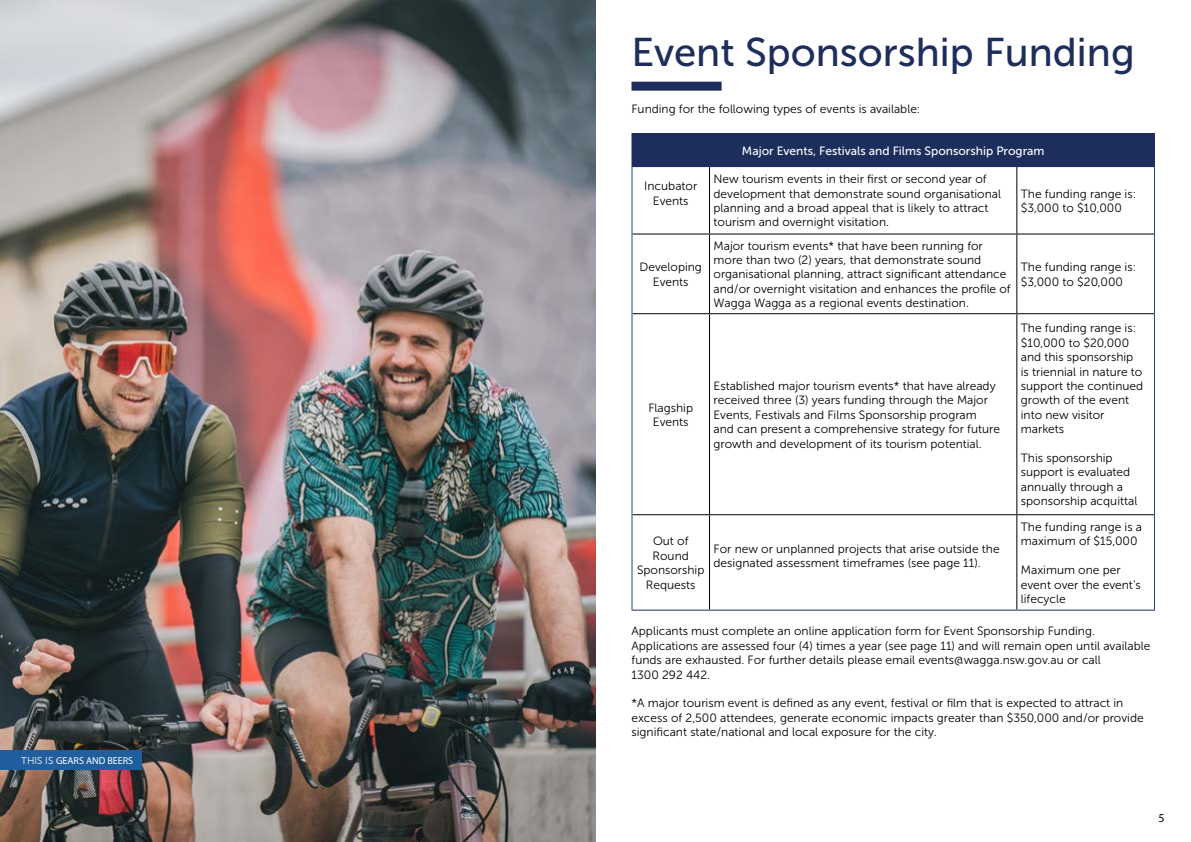
<style>
.page{position:relative;width:1191px;height:842px;background:#fff}
.page>*{position:absolute;margin:0;border:0;box-sizing:border-box;transform-origin:0 0}
.t1{font:40px "Museo Sans 500";color:#1e2e5c}
.t2{font:12px/14.4px "Museo Sans 300";color:#000}
.t3{font:12px "Museo Sans 500";color:#fff}
.t4{font:12px "Myriad Pro";color:#000}
.t5{font:10px "Myriad Pro";color:#fff}
.s1{font-family:"Museo Sans 300"}
</style>
<div class="page">
<div style="left:631px;top:82px;width:90px;height:9px;background:#1e2e5c"></div>
<div style="left:632px;top:134px;width:522px;height:33px;background:#1d2e5c"></div>
<hr style="left:632px;top:234px;width:77px;height:1px;background:#000">
<hr style="left:709px;top:234px;width:307px;height:1px;background:#000">
<hr style="left:1016px;top:234px;width:138px;height:1px;background:#000">
<hr style="left:632px;top:313px;width:77px;height:1px;background:#000">
<hr style="left:709px;top:313px;width:307px;height:1px;background:#000">
<hr style="left:1016px;top:313px;width:138px;height:1px;background:#000">
<hr style="left:632px;top:514px;width:77px;height:1px;background:#000">
<hr style="left:709px;top:514px;width:307px;height:1px;background:#000">
<hr style="left:1016px;top:514px;width:138px;height:1px;background:#000">
<hr style="left:709px;top:167px;width:1px;height:67px;background:#000">
<hr style="left:1016px;top:167px;width:1px;height:67px;background:#000">
<hr style="left:709px;top:235px;width:1px;height:78px;background:#000">
<hr style="left:1016px;top:235px;width:1px;height:78px;background:#000">
<hr style="left:709px;top:314px;width:1px;height:200px;background:#000">
<hr style="left:1016px;top:314px;width:1px;height:200px;background:#000">
<hr style="left:709px;top:515px;width:1px;height:95px;background:#000">
<hr style="left:1016px;top:515px;width:1px;height:95px;background:#000">
<hr style="left:631px;top:167px;width:1px;height:67px;background:#25408f">
<hr style="left:1154px;top:167px;width:1px;height:67px;background:#25408f">
<hr style="left:631px;top:234px;width:1px;height:80px;background:#25408f">
<hr style="left:1154px;top:234px;width:1px;height:80px;background:#25408f">
<hr style="left:631px;top:314px;width:1px;height:201px;background:#25408f">
<hr style="left:1154px;top:314px;width:1px;height:201px;background:#25408f">
<hr style="left:631px;top:515px;width:1px;height:95px;background:#25408f">
<hr style="left:1154px;top:515px;width:1px;height:95px;background:#25408f">
<hr style="left:631px;top:133px;width:78px;height:1px;background:#1d2e5c">
<hr style="left:631px;top:134px;width:1px;height:32px;background:#1d2e5c">
<hr style="left:709px;top:133px;width:307px;height:1px;background:#1d2e5c">
<hr style="left:1016px;top:133px;width:139px;height:1px;background:#1d2e5c">
<hr style="left:1154px;top:134px;width:1px;height:32px;background:#1d2e5c">
<hr style="left:631px;top:166px;width:78px;height:1px;background:#1d2e5c">
<hr style="left:1016px;top:166px;width:139px;height:1px;background:#1d2e5c">
<hr style="left:631px;top:610px;width:78px;height:1px;background:#1d2e5c">
<hr style="left:709px;top:610px;width:307px;height:1px;background:#1d2e5c">
<hr style="left:1016px;top:610px;width:139px;height:1px;background:#1d2e5c">
<img style="left:0;top:0;width:595px;height:842px">
<div style="left:0;top:750px;width:141px;height:20px;background:#215e9e"></div>
<p class="t5" style="left:21px;top:754px;width:113px"><span class="s1">THIS IS</span> GEARS AND BEERS</p>
<h1 class="t1" style="left:631px;top:30px;width:505px">Event Sponsorship Funding</h1>
<p class="t2" style="left:631px;top:102px;width:290px">Funding for the following types of events is available:</p>
<p class="t3" style="left:742px;top:144px;width:304px">Major Events, Festivals and Films Sponsorship Program</p>
<p class="t2" style="left:644px;top:179px;width:55px;text-align:center">Incubator<br>Events</p>
<p class="t2" style="left:713px;top:172px;width:289px">New tourism events in their first or second year of development that demonstrate sound organisational planning and a broad appeal that is likely to attract tourism and overnight visitation.</p>
<p class="t2" style="left:639px;top:260px;width:64px;text-align:center">Developing<br>Events</p>
<p class="t2" style="left:713px;top:238px;width:299px">Major tourism events* that have been running for more than two (2) years, that demonstrate sound organisational planning, attract significant attendance and/or overnight visitation and enhances the profile of Wagga Wagga as a regional events destination.</p>
<p class="t2" style="left:648px;top:400px;width:46px;text-align:center">Flagship<br>Events</p>
<p class="t2" style="left:713px;top:379px;width:288px">Established major tourism events* that have already received three (3) years funding through the Major Events, Festivals and Films Sponsorship program and can present a comprehensive strategy for future growth and development of its tourism potential.</p>
<p class="t2" style="left:1020px;top:186px;width:117px">The funding range is: $3,000 to $10,000</p>
<p class="t2" style="left:1020px;top:260px;width:117px">The funding range is: $3,000 to $20,000</p>
<p class="t2" style="left:1020px;top:321px;width:124px">The funding range is: $10,000 to $20,000 and this sponsorship is triennial in nature to support the continued growth of the event into new visitor markets</p>
<p class="t2" style="left:1020px;top:451px;width:118px">This sponsorship support is evaluated annually through a sponsorship acquittal</p>
<p class="t2" style="left:1020px;top:520px;width:123px">The funding range is a maximum of $15,000</p>
<p class="t2" style="left:1020px;top:563px;width:121px">Maximum one per event over the event’s lifecycle</p>
<p class="t2" style="left:631px;top:624px;width:520px">Applicants must complete an online application form for Event Sponsorship Funding.<br>Applications are assessed four (4) times a year (see page 11) and will remain open until available funds are exhausted. For further details please email events@wagga.nsw.gov.au or call<br>1300 292 442.</p>
<p class="t2" style="left:631px;top:696px;width:514px">*A major tourism event is defined as any event, festival or film that is expected to attract in excess of 2,500 attendees, generate economic impacts greater than $350,000 and/or provide significant state/national and local exposure for the city.</p>
<p class="t2" style="left:637px;top:534px;width:69px;text-align:center">Out of<br>Round<br>Sponsorship<br>Requests</p>
<p class="t2" style="left:713px;top:541px;width:288px">For new or unplanned projects that arise outside the designated assessment timeframes (see page 11).</p>
<p class="t4" style="left:1158px;top:811px;width:8px">5</p>
</div>
